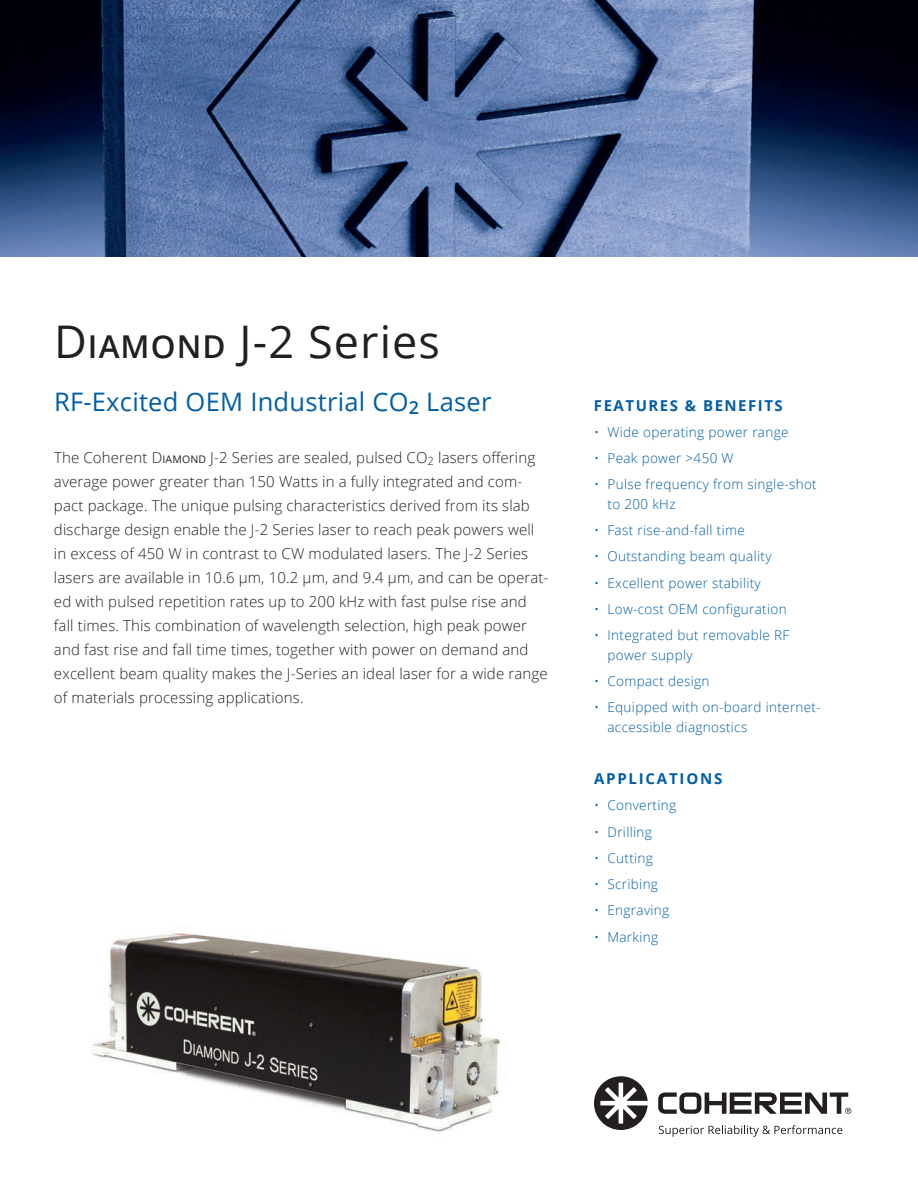
<style>
.page{position:relative;width:918px;height:1188px;background:#fff}
.page>*{position:absolute;margin:0;border:0;box-sizing:border-box;transform-origin:0 0}
.t1{font:45px "Open Sans";letter-spacing:.025em;color:#231f20}
.Subtitle{font:25.5px "Open Sans";letter-spacing:.01em;color:#015da7}
.Body{font:300 15px/24px "Open Sans";letter-spacing:.01em;color:#231f20}
.FEATURES_BENEFITS_AP{font:700 15px "Open Sans";letter-spacing:.1em;color:#015da7}
.FEATURES_BENEFITS_AP-2{font:700 15px "Open Sans";letter-spacing:.12em;color:#015da7}
.Bullets{font:300 13.5px/19.5px "Open Sans";letter-spacing:.025em;color:#015da7}
.s1{font-weight:600;font-size:31.5px}
.s2{font-weight:400;font-size:10.5px}
</style>
<div class="page">
<svg style="left:659px;top:1125px;width:183px;height:12px"></svg>
<svg style="left:658px;top:1092px;width:193px;height:22px"></svg>
<svg style="left:594px;top:1076px;width:54px;height:54px"></svg>
<img style="left:0;top:0;width:918px;height:256px">
<img style="left:91px;top:933px;width:409px;height:199px">
<p class="t1" style="left:54px;top:311px;width:388px">D<span class="s1">IAMOND</span> J-2 Series</p>
<p class="Subtitle" style="left:54px;top:384px;width:439px">RF-Excited OEM Industrial CO<sub>2</sub> Laser</p>
<p class="Body" style="left:54px;top:445px;width:496px">The Coherent D<span class="s2">IAMOND</span> J-2 Series are sealed, pulsed CO<sub>2</sub> lasers offering average power greater than 150 Watts in a fully integrated and com&shy;pact package. The unique pulsing characteristics derived from its slab discharge design enable the J-2 Series laser to reach peak powers well in excess of 450 W in contrast to CW modulated lasers. The J-2 Series lasers are available in 10.6 µm, 10.2 µm, and 9.4 µm, and can be operat&shy;ed with pulsed repetition rates up to 200 kHz with fast pulse rise and fall times. This combination of wavelength selection, high peak power and fast rise and fall time times, together with power on demand and excellent beam quality makes the J-Series an ideal laser for a wide range of materials processing applications.</p>
<p class="FEATURES_BENEFITS_AP" style="left:594px;top:395px;width:190px">FEATURES &amp; BENEFITS</p>
<p class="Bullets" style="left:594px;top:422px;width:196px">• Wide operating power range</p>
<p class="Bullets" style="left:594px;top:448px;width:141px">• Peak power &gt;450 W</p>
<p class="Bullets" style="left:608px;top:474px;width:211px;text-indent:-14px">• Pulse frequency from single-shot to 200 kHz</p>
<p class="Bullets" style="left:594px;top:520px;width:152px">• Fast rise-and-fall time</p>
<p class="Bullets" style="left:594px;top:546px;width:179px">• Outstanding beam quality</p>
<p class="Bullets" style="left:594px;top:573px;width:168px">• Excellent power stability</p>
<p class="Bullets" style="left:594px;top:599px;width:194px">• Low-cost OEM configuration</p>
<p class="Bullets" style="left:608px;top:625px;width:183px;text-indent:-14px">• Integrated but removable RF power supply</p>
<p class="Bullets" style="left:594px;top:671px;width:117px">• Compact design</p>
<p class="Bullets" style="left:608px;top:697px;width:215px;text-indent:-14px">• Equipped with on-board internet&shy;accessible diagnostics</p>
<p class="FEATURES_BENEFITS_AP-2" style="left:594px;top:768px;width:130px">APPLICATIONS</p>
<p class="Bullets" style="left:594px;top:795px;width:84px">• Converting</p>
<p class="Bullets" style="left:594px;top:822px;width:59px">• Drilling</p>
<p class="Bullets" style="left:594px;top:848px;width:60px">• Cutting</p>
<p class="Bullets" style="left:594px;top:874px;width:66px">• Scribing</p>
<p class="Bullets" style="left:594px;top:900px;width:77px">• Engraving</p>
<p class="Bullets" style="left:594px;top:927px;width:66px">• Marking</p>
</div>
